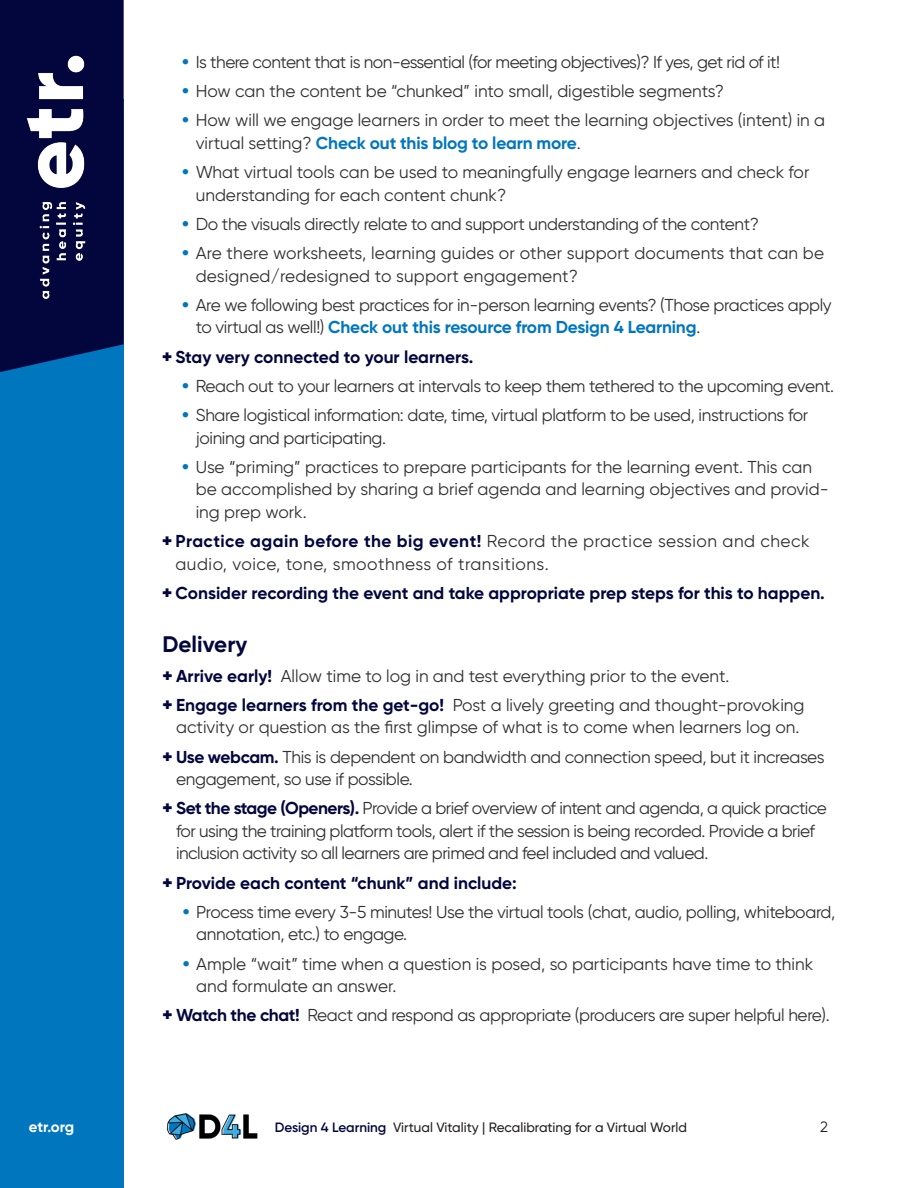
<style>
.page{position:relative;width:918px;height:1188px;background:#fff}
.page>*{position:absolute;margin:0;border:0;box-sizing:border-box;transform-origin:0 0}
._0_-_Subheader{font:700 22.5px "Gilroy";color:#02063d}
.t1{font:17.25px/22.5px "Gilroy";letter-spacing:-.02em;color:#312f30}
.t2{font:17.25px/22.5px "Gilroy";color:#312f30}
.t3{font:700 17.25px "Gilroy";color:#02063d}
.t4{font:17.25px/22.5px "Gilroy";letter-spacing:.01em;color:#312f30}
.t5{font:17.25px/22.5px "Gilroy";letter-spacing:.03em;color:#312f30}
.t6{font:700 15px "Gilroy";letter-spacing:-.01em;color:#fff}
.t7{font:15px "Gilroy";color:#231f20}
.t8{font:500 13.5px "Gilroy";color:#231f20}
.s1{font-weight:800;font-size:18px;color:#0076be}
.s2{font-weight:700;color:#0076be}
.s3{font-weight:900;font-size:18px}
.s4{font-weight:900;font-size:18px;color:#02063d}
.s5{font-weight:700;color:#02063d}
.s6{font-weight:600;color:#02063d}
</style>
<div class="page">
<div style="left:0;top:99px;width:124px;height:1089px;background:#0076be"></div>
<svg style="left:0;top:0;width:124px;height:372px;background:#020d45"></svg>
<img style="left:21px;top:50px;width:75px;height:253px">
<img style="left:166px;top:1113px;width:92px;height:27px">
<p class="t1" style="left:182px;top:50px;width:599px"><span class="s1">•</span> Is there content that is non-essential (for meeting objectives)? If yes, get rid of it!</p>
<p class="t2" style="left:182px;top:80px;width:543px"><span class="s1">•</span> How can the content be “chunked” into small, digestible segments?</p>
<p class="t2" style="left:196px;top:109px;width:631px;text-indent:-14px"><span class="s1">•</span> How will we engage learners in order to meet the learning objectives (intent) in a virtual setting? <span class="s2">Check out this blog to learn more</span>.</p>
<p class="t2" style="left:196px;top:161px;width:615px;text-indent:-14px"><span class="s1">•</span> What virtual tools can be used to meaningfully engage learners and check for understanding for each content chunk?</p>
<p class="t1" style="left:182px;top:212px;width:578px"><span class="s1">•</span> Do the visuals directly relate to and support understanding of the content?</p>
<p class="t4" style="left:196px;top:242px;width:630px;text-indent:-14px"><span class="s1">•</span> Are there worksheets, learning guides or other support documents that can be designed/redesigned to support engagement?</p>
<p class="t1" style="left:196px;top:293px;width:637px;text-indent:-14px"><span class="s1">•</span> Are we following best practices for in-person learning events? (Those practices apply to virtual as well!) <span class="s2">Check out this resource from Design 4 Learning</span>.</p>
<p class="t3" style="left:162px;top:346px;width:313px"><span class="s3">+</span> Stay very connected to your learners.</p>
<p class="t1" style="left:182px;top:374px;width:653px"><span class="s1">•</span> Reach out to your learners at intervals to keep them tethered to the upcoming event.</p>
<p class="t1" style="left:196px;top:404px;width:614px;text-indent:-14px"><span class="s1">•</span> Share logistical information: date, time, virtual platform to be used, instructions for joining and participating.</p>
<p class="t2" style="left:196px;top:455px;width:635px;text-indent:-14px"><span class="s1">•</span> Use “priming” practices to prepare participants for the learning event. This can be accomplished by sharing a brief agenda and learning objectives and provid&shy;ing prep work.</p>
<p class="t5" style="left:176px;top:530px;width:636px;text-indent:-14px"><span class="s4">+</span> <span class="s5">Practice again before the big event!</span> Record the practice session and check audio, voice, tone, smoothness of transitions.</p>
<p class="t3" style="left:162px;top:582px;width:664px"><span class="s3">+</span> Consider recording the event and take appropriate prep steps for this to happen.</p>
<p class="_0_-_Subheader" style="left:163px;top:631px;width:86px">Delivery</p>
<p class="t2" style="left:163px;top:664px;width:569px"><span class="s4">+</span> <span class="s5">Arrive early!</span> Allow time to log in and test everything prior to the event.</p>
<p class="t2" style="left:163px;top:694px;width:643px;text-align:center"><span class="s4">+</span> <span class="s5">Engage learners from the get-go!</span> Post a lively greeting and thought-provoking activity or question as the first glimpse of what is to come when learners log on.</p>
<p class="t1" style="left:176px;top:745px;width:650px;text-indent:-14px"><span class="s4">+</span> <span class="s5">Use webcam.</span> This is dependent on bandwidth and connection speed, but it increases engagement, so use if possible.</p>
<p class="t1" style="left:176px;top:797px;width:652px;text-indent:-14px"><span class="s4">+</span> <span class="s5">Set the stage (Openers).</span> Provide a brief overview of intent and agenda, a quick practice for using the training platform tools, alert if the session is being recorded. Provide a brief inclusion activity so all learners are primed and feel included and valued.</p>
<p class="t3" style="left:163px;top:872px;width:356px"><span class="s3">+</span> Provide each content “chunk” and include:</p>
<p class="t1" style="left:196px;top:901px;width:641px;text-indent:-14px"><span class="s1">•</span> Process time every 3-5 minutes! Use the virtual tools (chat, audio, polling, whiteboard, annotation, etc.) to engage.</p>
<p class="t2" style="left:196px;top:952px;width:619px;text-indent:-14px"><span class="s1">•</span> Ample “wait” time when a question is posed, so participants have time to think and formulate an answer.</p>
<p class="t1" style="left:163px;top:1004px;width:669px"><span class="s4">+</span> <span class="s5">Watch the chat!</span> React and respond as appropriate (producers are super helpful here).</p>
<p class="t6" style="left:29px;top:1118px;width:47px">etr.org</p>
<p class="t8" style="left:275px;top:1119px;width:414px"><span class="s6">Design 4 Learning</span> Virtual Vitality | Recalibrating for a Virtual World</p>
<p class="t7" style="left:820px;top:1118px;width:9px">2</p>
</div>
